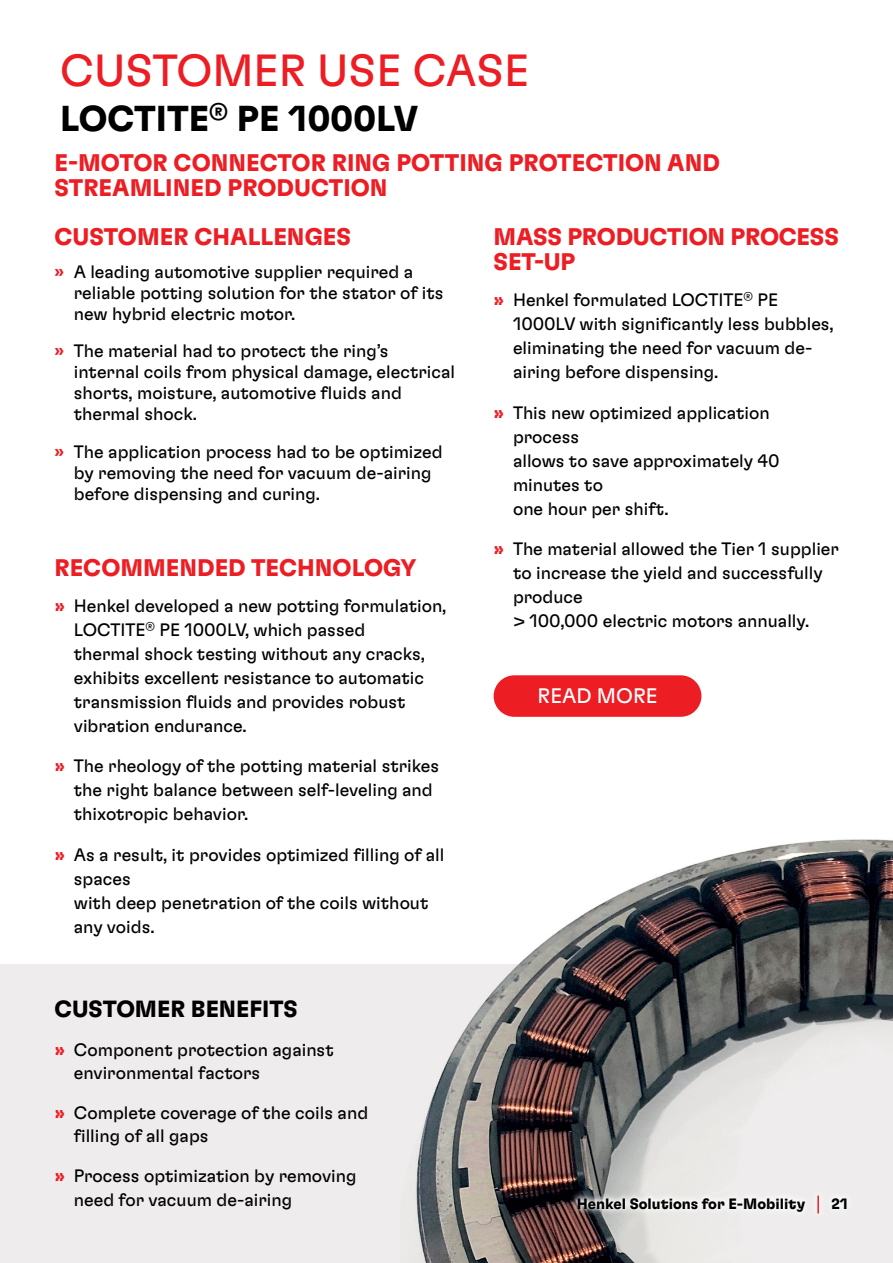
<style>
.page{position:relative;width:893px;height:1263px;background:#fff}
.page>*{position:absolute;margin:0;border:0;box-sizing:border-box;transform-origin:0 0}
.t1{font:45px "Henkel GT Flexa";color:#ed1d24}
.t2{font:700 36px "Henkel GT Flexa";color:#000}
.t3{font:700 24px/25.3px "Henkel GT Flexa";color:#ed1d24}
.t4{font:700 23.4px "Henkel GT Flexa";color:#000}
.t5{font:21px "Henkel GT Flexa";color:#fff}
.t6{font:18px/24px "Henkel GT Flexa";color:#000}
.t7{font:700 15px "Henkel GT Flexa";color:#000}
.s1{font-family:"Henkel Milo";font-weight:700;color:#ed1d24}
.s2{font-weight:700;color:#ed1d24}
</style>
<div class="page">
<div style="left:0;top:964px;width:893px;height:299px;background:#eeecec"></div>
<img style="left:415px;top:839px;width:478px;height:424px">
<svg style="left:571px;top:1189px;width:282px;height:31px"></svg>
<svg style="left:817px;top:1195px;width:2px;height:18px"></svg>
<div style="left:494px;top:675px;width:207px;height:42px;background:#ed1d24;border-radius:21px"></div>
<h1 class="t1" style="left:60px;top:42px;width:471px">CUSTOMER USE CASE</h1>
<h2 class="t2" style="left:60px;top:95px;width:360px">LOCTITE<sup>®</sup> PE 1000LV</h2>
<h3 class="t3" style="left:54px;top:149px;width:667px">E-MOTOR CONNECTOR RING POTTING PROTECTION AND<br>STREAMLINED PRODUCTION</h3>
<h3 class="t3" style="left:54px;top:223px;width:298px">CUSTOMER CHALLENGES</h3>
<p class="t6" style="left:74px;top:260px;width:371px;line-height:21px;text-indent:-19px"><span class="s1">»</span> A leading automotive supplier required a reliable potting solution for the stator of its new hybrid electric motor.</p>
<p class="t6" style="left:74px;top:340px;width:383px;line-height:21px;text-indent:-19px"><span class="s1">»</span> The material had to protect the ring’s internal coils from physical damage, electrical shorts, moisture, automotive fluids and thermal shock.</p>
<p class="t6" style="left:74px;top:440px;width:370px;line-height:21px;text-indent:-19px"><span class="s1">»</span> The application process had to be optimized by removing the need for vacuum de-airing before dispensing and curing.</p>
<h3 class="t3" style="left:54px;top:554px;width:364px">RECOMMENDED TECHNOLOGY</h3>
<p class="t6" style="left:74px;top:593px;width:374px;text-indent:-19px"><span class="s2">»</span> Henkel developed a new potting formulation, LOCTITE<sup>®</sup> PE 1000LV, which passed<br>thermal shock testing without any cracks, exhibits excellent resistance to automatic transmission fluids and provides robust vibration endurance.</p>
<p class="t6" style="left:74px;top:753px;width:367px;text-indent:-19px"><span class="s2">»</span> The rheology of the potting material strikes the right balance between self-leveling and thixotropic behavior.</p>
<p class="t6" style="left:74px;top:842px;width:372px;text-indent:-19px"><span class="s2">»</span> As a result, it provides optimized filling of all spaces<br>with deep penetration of the coils without any voids.</p>
<p class="t4" style="left:54px;top:994px;width:245px">CUSTOMER BENEFITS</p>
<p class="t6" style="left:74px;top:1037px;width:261px;line-height:23.4px;text-indent:-19px"><span class="s2">»</span> Component protection against environmental factors</p>
<p class="t6" style="left:74px;top:1100px;width:296px;line-height:23.4px;text-indent:-19px"><span class="s2">»</span> Complete coverage of the coils and filling of all gaps</p>
<p class="t6" style="left:74px;top:1163px;width:284px;line-height:23.4px;text-indent:-19px"><span class="s2">»</span> Process optimization by removing need for vacuum de-airing</p>
<h3 class="t3" style="left:494px;top:223px;width:347px">MASS PRODUCTION PROCESS<br>SET-UP</h3>
<p class="t6" style="left:513px;top:287px;width:322px;text-indent:-19px"><span class="s2">»</span> Henkel formulated LOCTITE<sup>®</sup> PE 1000LV with significantly less bubbles, eliminating the need for vacuum de&shy;airing before dispensing.</p>
<p class="t6" style="left:513px;top:400px;width:268px;text-indent:-19px"><span class="s2">»</span> This new optimized application process<br>allows to save approximately 40 minutes to<br>one hour per shift.</p>
<p class="t6" style="left:513px;top:536px;width:327px;text-indent:-19px"><span class="s2">»</span> The material allowed the Tier 1 supplier to increase the yield and successfully produce<br>&gt; 100,000 electric motors annually.</p>
<p class="t5" style="left:538px;top:682px;width:121px">READ MORE</p>
<p class="t7" style="left:577px;top:1194px;width:230px">Henkel Solutions for E-Mobility</p>
<p class="t7" style="left:831px;top:1194px;width:18px">21</p>
</div>
